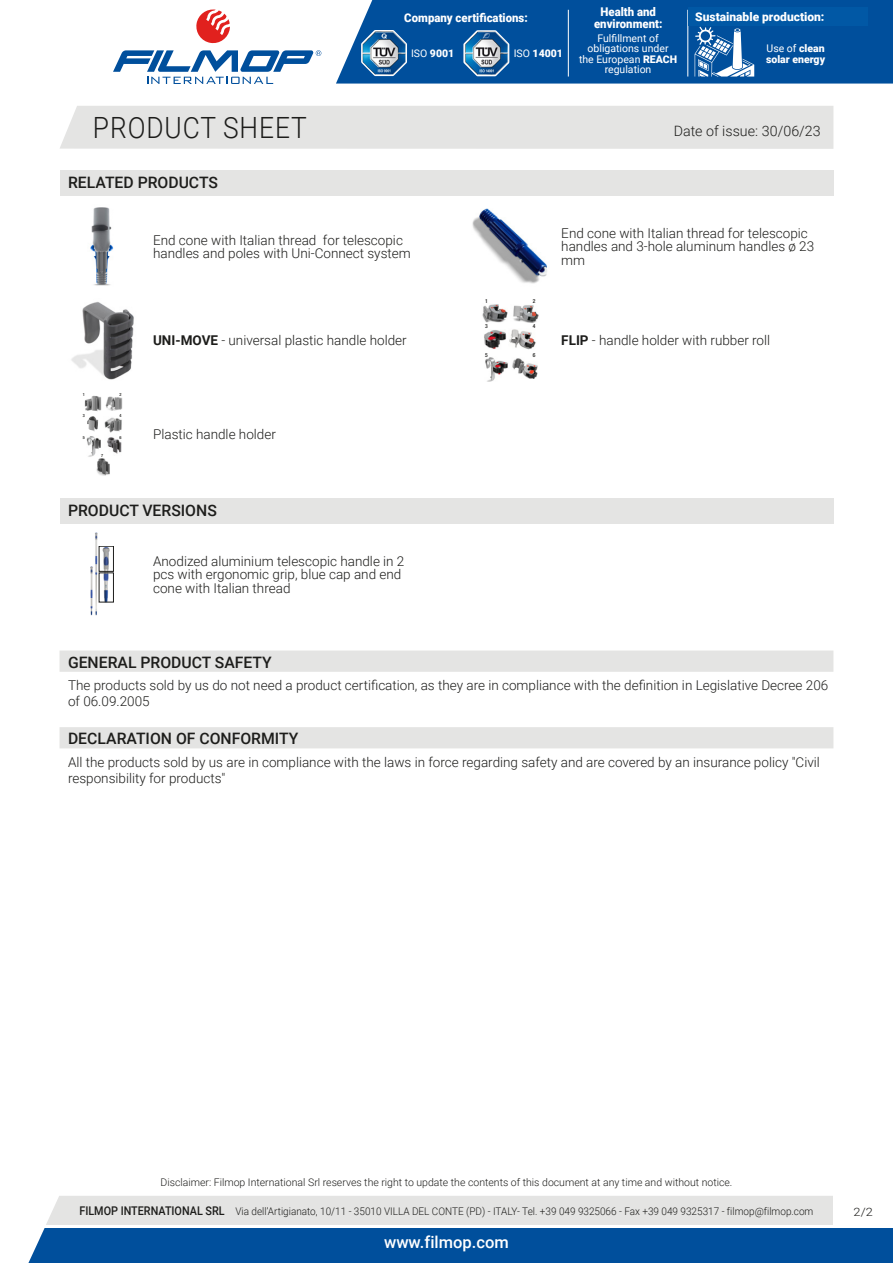
<style>
.page{position:relative;width:893px;height:1263px;background:#fff}
.page>*{position:absolute;margin:0;border:0;box-sizing:border-box;transform-origin:0 0}
.t1{font:300 29.25px "Roboto";letter-spacing:.035em;color:#1d1d1b;scale:.9 1}
.t2{font:500 16.5px "Roboto";color:#fff}
.t3{font:500 15.75px "Roboto";color:#1d1d1b}
.t4{font:300 14.25px "Roboto";color:#1d1d1b}
.t5{font:300 13.5px/13.5px "Roboto";color:#1d1d1b}
.t6{font:900 12px/12px "Roboto";color:#fff;text-align:center;scale:.95 1}
.t7{font:900 12px "Roboto";color:#fff}
.t8{font:300 11.55px "Roboto";color:#1d1d1b;scale:1.11 1}
.t9{font:300 10.5px "Roboto";color:#1d1d1b;scale:.95 1}
.t10{font:300 10.5px "Roboto";color:#1d1d1b}
.t11{font:10.5px/10.5px "Roboto";color:#fff;text-align:center}
.t12{font:900 10.5px/10.5px "Roboto";color:#fff}
.t13{font:500 condensed 5.55px "Helvetica Neue LT Std";color:#1d1d1b}
.t14{font:500 condensed 4.2px "Helvetica Neue LT Std";color:#1d1d1b}
.s1{font-weight:400}
.s2{font-weight:900}
.s3{font-weight:700}
.s4{font-weight:500;font-size:12px}
</style>
<div class="page">
<svg style="left:28px;top:1196px;width:865px;height:67px;background:#6793bc"></svg>
<div style="left:60px;top:106px;width:773px;height:43px;background:#e4e4e3"></div>
<svg style="left:196px;top:10px;width:34px;height:34px"></svg>
<svg style="left:113px;top:50px;width:208px;height:34px"></svg>
<svg style="left:336px;top:0;width:557px;height:84px;background:#0d58a1"></svg>
<svg style="left:462px;top:28px;width:49px;height:50px"></svg>
<img style="left:465px;top:32px;width:43px;height:43px">
<svg style="left:360px;top:28px;width:48px;height:49px"></svg>
<img style="left:362px;top:31px;width:44px;height:44px">
<hr style="left:568px;top:10px;width:1px;height:67px;background:#fff">
<hr style="left:688px;top:10px;width:1px;height:67px;background:#fff">
<svg style="left:695px;top:27px;width:59px;height:50px"></svg>
<div style="left:60px;top:170px;width:773px;height:25px;background:#e4e4e3"></div>
<img style="left:90px;top:207px;width:24px;height:79px">
<img style="left:472px;top:208px;width:75px;height:76px">
<img style="left:71px;top:302px;width:63px;height:78px">
<img style="left:482px;top:304px;width:26px;height:19px">
<img style="left:513px;top:305px;width:26px;height:18px">
<img style="left:512px;top:358px;width:26px;height:21px">
<img style="left:484px;top:330px;width:22px;height:19px">
<img style="left:509px;top:329px;width:27px;height:20px">
<img style="left:485px;top:357px;width:23px;height:25px">
<img style="left:84px;top:395px;width:17px;height:16px">
<img style="left:87px;top:416px;width:11px;height:16px">
<img style="left:105px;top:396px;width:17px;height:14px">
<img style="left:86px;top:436px;width:15px;height:21px">
<img style="left:96px;top:458px;width:14px;height:18px">
<img style="left:104px;top:417px;width:18px;height:16px">
<img style="left:107px;top:437px;width:15px;height:17px">
<div style="left:60px;top:498px;width:773px;height:25px;background:#e4e4e3"></div>
<img style="left:90px;top:532px;width:7px;height:83px">
<img style="left:103px;top:575px;width:6px;height:25px">
<img style="left:102px;top:548px;width:8px;height:21px">
<div style="left:60px;top:650px;width:773px;height:22px;background:#e4e4e3"></div>
<div style="left:60px;top:727px;width:773px;height:21px;background:#e4e4e3"></div>
<hr style="left:45px;top:1225px;width:848px;height:2px;background:#fff">
<div style="left:833px;top:1196px;width:60px;height:31px;background:#fff"></div>
<div style="left:689px;top:8px;width:178px;height:18px;background:#0158a5"></div>
<p class="t6" style="left:404px;top:11px;width:131px">Company certifications:</p>
<p class="t12" style="left:411px;top:48px;width:45px"><span class="s1">ISO</span> 9001</p>
<p class="t12" style="left:514px;top:48px;width:51px"><span class="s1">ISO</span> 14001</p>
<p class="t6" style="left:594px;top:5px;width:73px">Health and environment:</p>
<p class="t11" style="left:579px;top:32px;width:100px">Fulfillment of obligations under the European <span class="s2">REACH </span>regulation</p>
<p class="t7" style="left:695px;top:9px;width:131px">Sustainable production:</p>
<p class="t6" style="left:713px;top:11px;width:101px">Energy Autonomy:</p>
<p class="t12" style="left:766px;top:43px;width:61px"><span class="s1">Use of</span> clean solar energy</p>
<h1 class="t1" style="left:93px;top:107px;width:239px">PRODUCT SHEET</h1>
<p class="t4" style="left:674px;top:121px;width:148px">Date of issue: 30/06/23</p>
<p class="t3" style="left:68px;top:172px;width:151px">RELATED PRODUCTS</p>
<p class="t5" style="left:153px;top:232px;width:259px">End cone with Italian thread for telescopic handles and poles with Uni-Connect system</p>
<p class="t5" style="left:561px;top:226px;width:254px">End cone with Italian thread for telescopic handles and 3-hole aluminum handles ø 23 mm</p>
<p class="t14" style="left:83px;top:392px;width:4px">1</p>
<p class="t14" style="left:83px;top:413px;width:4px">3</p>
<p class="t14" style="left:83px;top:435px;width:4px">5</p>
<p class="t14" style="left:101px;top:453px;width:4px">7</p>
<p class="t14" style="left:119px;top:392px;width:4px">2</p>
<p class="t14" style="left:119px;top:413px;width:4px">4</p>
<p class="t14" style="left:119px;top:435px;width:4px">6</p>
<p class="t5" style="left:153px;top:333px;width:255px"><span class="s3">UNI-MOVE</span> - universal plastic handle holder</p>
<p class="t5" style="left:153px;top:427px;width:124px">Plastic handle holder</p>
<p class="t3" style="left:68px;top:500px;width:150px">PRODUCT VERSIONS</p>
<p class="t5" style="left:153px;top:554px;width:253px">Anodized aluminium telescopic handle in 2 pcs with ergonomic grip, blue cap and end cone with Italian thread</p>
<p class="t13" style="left:485px;top:298px;width:4px">1</p>
<p class="t13" style="left:485px;top:323px;width:4px">3</p>
<p class="t13" style="left:485px;top:352px;width:4px">5</p>
<p class="t13" style="left:533px;top:298px;width:4px">2</p>
<p class="t13" style="left:533px;top:323px;width:4px">4</p>
<p class="t13" style="left:533px;top:352px;width:4px">6</p>
<p class="t5" style="left:561px;top:333px;width:210px"><span class="s3">FLIP</span> - handle holder with rubber roll</p>
<p class="t3" style="left:68px;top:651px;width:205px">GENERAL PRODUCT SAFETY</p>
<p class="t5" style="left:68px;top:677px;width:762px;line-height:16.2px">The products sold by us do not need a product certification, as they are in compliance with the definition in Legislative Decree 206 of 06.09.2005</p>
<p class="t3" style="left:68px;top:727px;width:232px">DECLARATION OF CONFORMITY</p>
<p class="t5" style="left:68px;top:753px;width:753px;line-height:16.2px">All the products sold by us are in compliance with the laws in force regarding safety and are covered by an insurance policy "Civil responsibility for products"</p>
<p class="t10" style="left:160px;top:1175px;width:573px">Disclaimer: Filmop International Srl reserves the right to update the contents of this document at any time and without notice.</p>
<p class="t9" style="left:79px;top:1204px;width:774px"><span class="s4">FILMOP INTERNATIONAL SRL</span> Via dell’Artigianato, 10/11 - 35010 VILLA DEL CONTE (PD) - ITALY- Tel. +39 049 9325066 - Fax +39 049 9325317 - filmop@filmop.com</p>
<p class="t2" style="left:384px;top:1230px;width:126px">www.filmop.com</p>
<p class="t8" style="left:854px;top:1204px;width:19px">2/2</p>
</div>
